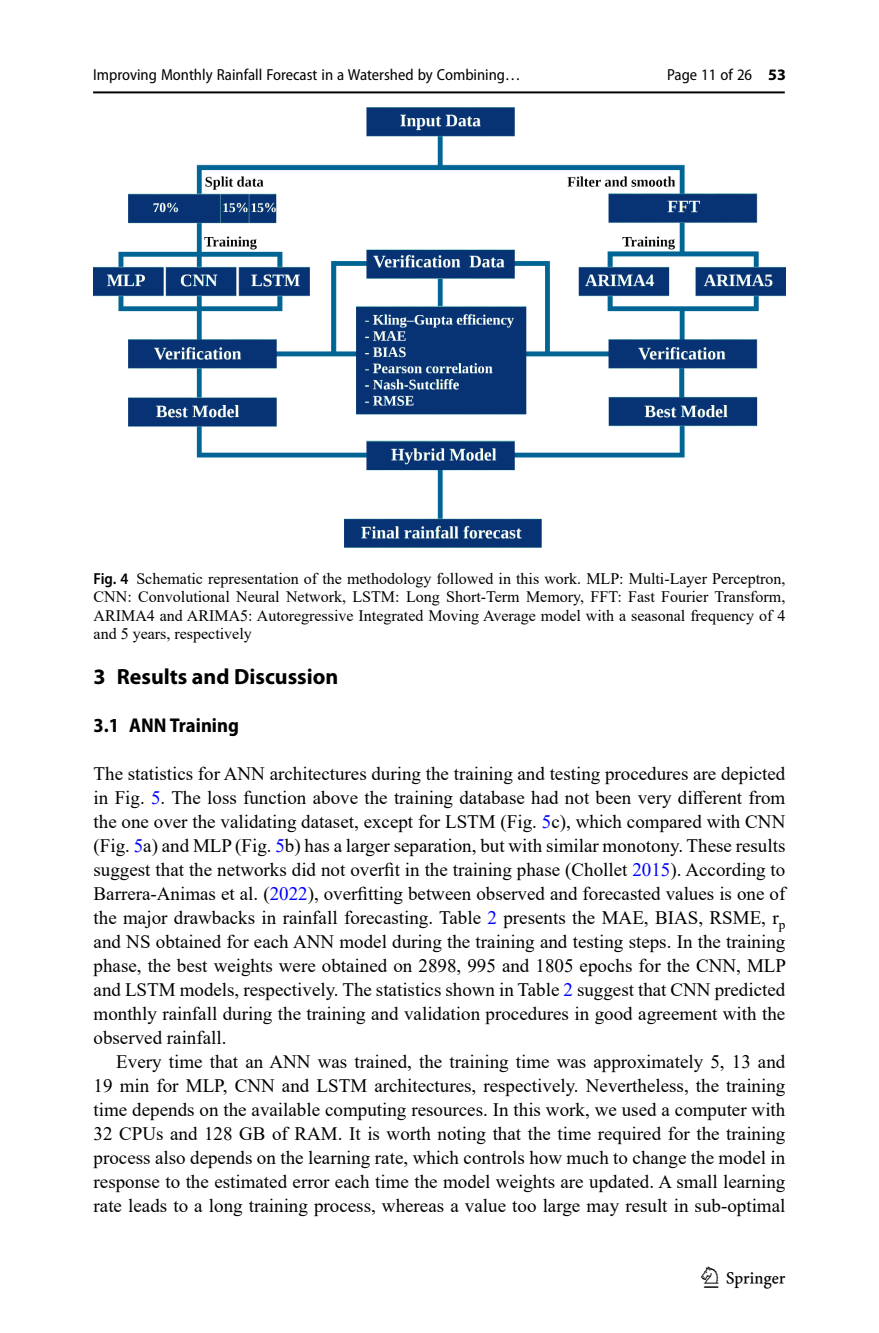
<style>
.page{position:relative;width:879px;height:1333px;background:#fff}
.page>*{position:absolute;margin:0;border:0;box-sizing:border-box;transform-origin:0 0}
.t1{font:30px "Springnew";color:#000}
.Head_1{font:700 22px "Myriad Pro";color:#000}
.Head_2_After_1{font:700 semi-condensed 20px "Myriad Pro";color:#000}
.Body_Text{font:19px/24px "Times New Roman";color:#000;text-align:justify}
.Body_Text_Indent{font:19px/24px "Times New Roman";color:#000;text-align:justify}
.Figure_Caption{font:16px/18.4px "Times New Roman";color:#000;text-align:justify}
.t2{font:semi-condensed 16px "Myriad Pro";color:#000}
.s1{font-weight:700;font-stretch:normal}
.s2{font-family:"Myriad Pro";font-weight:600;font-stretch:semi-condensed}
.s3{color:#00f}
</style>
<div class="page">
<hr style="left:93px;top:91px;width:692px;height:2px;background:#000">
<img style="left:94px;top:108px;width:691px;height:439px">
<p class="t2" style="left:93px;top:66px;width:429px">Improving Monthly Rainfall Forecast in a Watershed by Combining…</p>
<p class="t2" style="left:667px;top:66px;width:120px">Page 11 of 26 <span class="s1">53</span></p>
<p class="Figure_Caption" style="left:94px;top:568px;width:693px"><span class="s2">Fig. 4</span> Schematic representation of the methodology followed in this work. MLP: Multi-Layer Perceptron, CNN: Convolutional Neural Network, LSTM: Long Short-Term Memory, FFT: Fast Fourier Transform, ARIMA4 and ARIMA5: Autoregressive Integrated Moving Average model with a seasonal frequency of 4 and 5 years, respectively</p>
<p class="Head_1" style="left:94px;top:662px;width:246px">3 Results and Discussion</p>
<p class="Head_2_After_1" style="left:94px;top:714px;width:147px">3.1 ANN Training</p>
<p class="Body_Text" style="left:94px;top:761px;width:694px">The statistics for ANN architectures during the training and testing procedures are depicted in Fig. <span class="s3">5</span>. The loss function above the training database had not been very different from the one over the validating dataset, except for LSTM (Fig. <span class="s3">5</span>c), which compared with CNN (Fig. <span class="s3">5</span>a) and MLP (Fig. <span class="s3">5</span>b) has a larger separation, but with similar monotony. These results suggest that the networks did not overfit in the training phase (Chollet <span class="s3">2015</span>). According to Barrera-Animas et al. (<span class="s3">2022</span>), overfitting between observed and forecasted values is one of the major drawbacks in rainfall forecasting. Table <span class="s3">2</span> presents the MAE, BIAS, RSME, r<sub>p </sub>and NS obtained for each ANN model during the training and testing steps. In the training phase, the best weights were obtained on 2898, 995 and 1805 epochs for the CNN, MLP and LSTM models, respectively. The statistics shown in Table <span class="s3">2</span> suggest that CNN predicted monthly rainfall during the training and validation procedures in good agreement with the observed rainfall.</p>
<p class="Body_Text_Indent" style="left:94px;top:1049px;width:693px;text-indent:23px">Every time that an ANN was trained, the training time was approximately 5, 13 and 19 min for MLP, CNN and LSTM architectures, respectively. Nevertheless, the training time depends on the available computing resources. In this work, we used a computer with 32 CPUs and 128 GB of RAM. It is worth noting that the time required for the training process also depends on the learning rate, which controls how much to change the model in response to the estimated error each time the model weights are updated. A small learning rate leads to a long training process, whereas a value too large may result in sub-optimal</p>
<h1 class="t1" style="left:704px;top:1260px;width:83px">1 3</h1>
</div>
